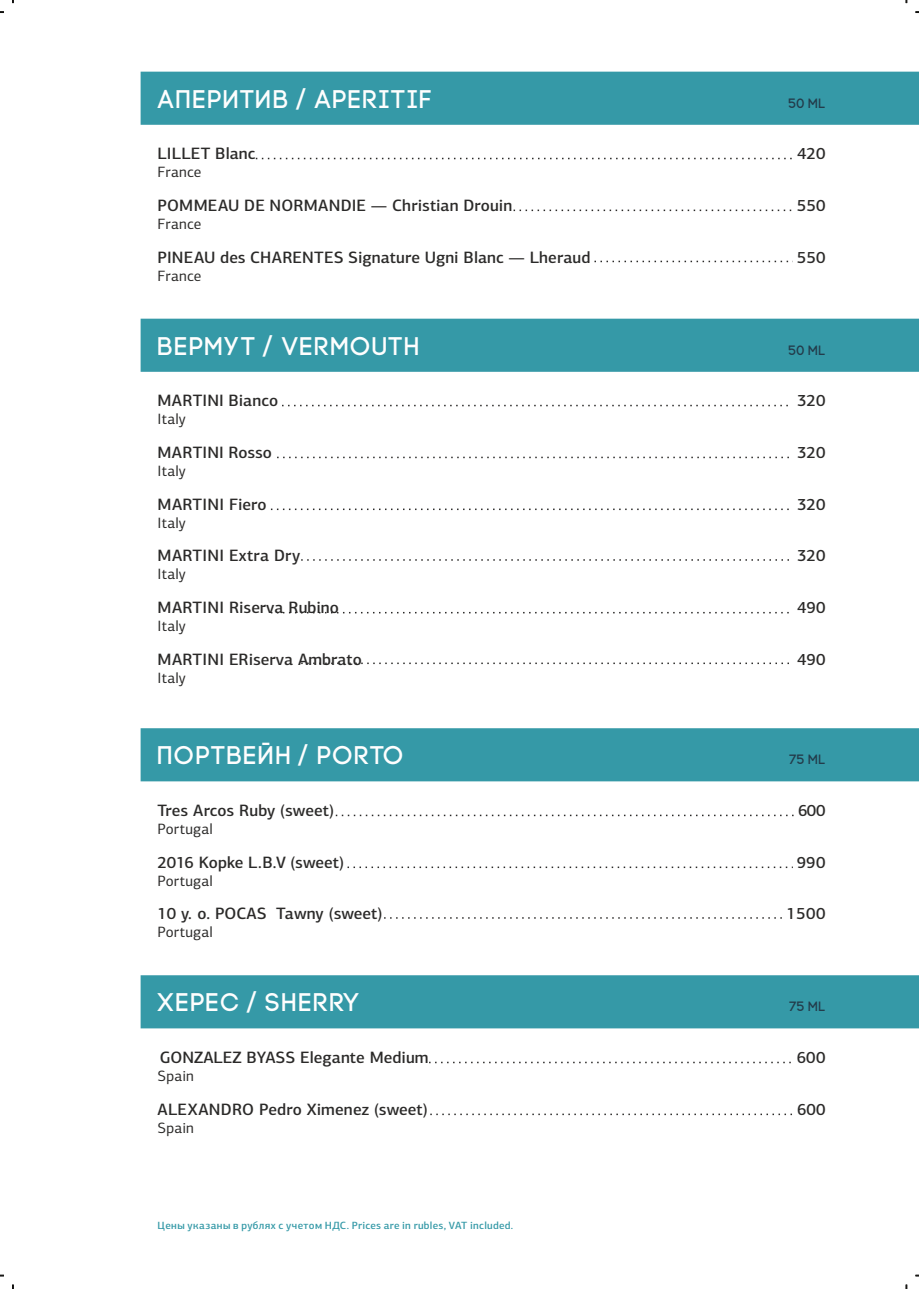
<style>
.page{position:relative;width:919px;height:1289px;background:#fff}
.page>*{position:absolute;margin:0;border:0;box-sizing:border-box;transform-origin:0 0}
.t1{font:25.5px "Code Pro";letter-spacing:.04em;color:#fefefe}
.t2{font:500 16.5px "PF Agora Sans Pro";color:#2b2a29}
.t3{font:15px "PF Agora Sans Pro";letter-spacing:.005em;color:#2b2a29}
.t4{font:13.5px "Code Pro";letter-spacing:.03em;color:#233c4b}
.t5{font:500 10.5px "PF Agora Sans Pro";letter-spacing:.03em;color:#3599a7}
</style>
<div class="page">
<div style="left:141px;top:975px;width:777px;height:53px;background:#3599a7"></div>
<div style="left:141px;top:728px;width:777px;height:53px;background:#3599a7"></div>
<div style="left:141px;top:319px;width:777px;height:53px;background:#3599a7"></div>
<div style="left:141px;top:72px;width:777px;height:53px;background:#3599a7"></div>
<svg style="left:255px;top:157px;width:537px;height:3px"></svg>
<svg style="left:513px;top:209px;width:279px;height:3px"></svg>
<svg style="left:594px;top:260px;width:199px;height:3px"></svg>
<svg style="left:282px;top:404px;width:506px;height:3px"></svg>
<svg style="left:277px;top:456px;width:512px;height:3px"></svg>
<svg style="left:270px;top:611px;width:519px;height:3px"></svg>
<svg style="left:301px;top:662px;width:488px;height:2px"></svg>
<svg style="left:335px;top:814px;width:459px;height:3px"></svg>
<svg style="left:347px;top:866px;width:446px;height:2px"></svg>
<svg style="left:384px;top:917px;width:398px;height:2px"></svg>
<svg style="left:429px;top:1061px;width:362px;height:2px"></svg>
<svg style="left:430px;top:1113px;width:362px;height:2px"></svg>
<svg style="left:270px;top:508px;width:519px;height:3px"></svg>
<svg style="left:301px;top:559px;width:488px;height:2px"></svg>
<h1 class="t1" style="left:158px;top:89px;width:276px">АПЕРИТИВ / APERITIF</h1>
<p class="t4" style="left:788px;top:98px;width:39px">50 ML</p>
<p class="t2" style="left:158px;top:147px;width:100px">LILLET Blanc</p>
<p class="t2" style="left:797px;top:147px;width:30px">420</p>
<p class="t3" style="left:158px;top:166px;width:45px">France</p>
<p class="t2" style="left:158px;top:199px;width:356px">POMMEAU DE NORMANDIE — Christian Drouin</p>
<p class="t2" style="left:796px;top:199px;width:30px">550</p>
<p class="t3" style="left:158px;top:218px;width:45px">France</p>
<p class="t2" style="left:158px;top:250px;width:434px">PINEAU des CHARENTES Signature Ugni Blanc — Lheraud</p>
<p class="t2" style="left:796px;top:250px;width:30px">550</p>
<p class="t3" style="left:158px;top:269px;width:45px">France</p>
<h1 class="t1" style="left:158px;top:335px;width:263px">ВЕРМУТ / VERMOUTH</h1>
<p class="t4" style="left:788px;top:344px;width:39px">50 ML</p>
<p class="t2" style="left:158px;top:394px;width:122px">MARTINI Bianco</p>
<p class="t2" style="left:797px;top:394px;width:30px">320</p>
<p class="t3" style="left:158px;top:413px;width:30px">Italy</p>
<p class="t2" style="left:158px;top:446px;width:116px">MARTINI Rosso</p>
<p class="t2" style="left:797px;top:446px;width:30px">320</p>
<p class="t3" style="left:158px;top:465px;width:30px">Italy</p>
<p class="t2" style="left:158px;top:497px;width:110px">MARTINI Fiero</p>
<p class="t2" style="left:797px;top:497px;width:30px">320</p>
<p class="t3" style="left:158px;top:516px;width:30px">Italy</p>
<p class="t2" style="left:158px;top:549px;width:144px">MARTINI Extra Dry</p>
<p class="t2" style="left:797px;top:549px;width:30px">320</p>
<p class="t3" style="left:158px;top:568px;width:30px">Italy</p>
<p class="t2" style="left:158px;top:600px;width:183px">MARTINI Riserva Rubino</p>
<p class="t2" style="left:797px;top:600px;width:30px">490</p>
<p class="t3" style="left:158px;top:620px;width:30px">Italy</p>
<p class="t2" style="left:158px;top:652px;width:206px">MARTINI ERiserva Ambrato</p>
<p class="t2" style="left:797px;top:652px;width:30px">490</p>
<p class="t3" style="left:158px;top:671px;width:30px">Italy</p>
<h1 class="t1" style="left:158px;top:745px;width:247px">ПОРТВЕЙН / PORTO</h1>
<p class="t4" style="left:789px;top:754px;width:38px">75 ML</p>
<p class="t2" style="left:158px;top:803px;width:178px">Tres Arcos Ruby (sweet)</p>
<p class="t2" style="left:798px;top:803px;width:29px">600</p>
<p class="t3" style="left:158px;top:822px;width:57px">Portugal</p>
<p class="t2" style="left:158px;top:855px;width:188px">2016 Kopke L.B.V (sweet)</p>
<p class="t2" style="left:796px;top:855px;width:30px">990</p>
<p class="t3" style="left:158px;top:874px;width:57px">Portugal</p>
<p class="t2" style="left:158px;top:907px;width:226px">10 y. o. POCAS Tawny (sweet)</p>
<p class="t2" style="left:786px;top:907px;width:40px">1500</p>
<p class="t3" style="left:158px;top:926px;width:57px">Portugal</p>
<h1 class="t1" style="left:158px;top:992px;width:204px">ХЕРЕС / SHERRY</h1>
<p class="t4" style="left:789px;top:1001px;width:38px">75 ML</p>
<p class="t2" style="left:160px;top:1050px;width:270px">GONZALEZ BYASS Elegante Medium</p>
<p class="t2" style="left:796px;top:1050px;width:30px">600</p>
<p class="t3" style="left:158px;top:1069px;width:38px">Spain</p>
<p class="t2" style="left:158px;top:1102px;width:272px">ALEXANDRO Pedro Ximenez (sweet)</p>
<p class="t2" style="left:797px;top:1102px;width:30px">600</p>
<p class="t3" style="left:158px;top:1121px;width:38px">Spain</p>
<p class="t5" style="left:158px;top:1220px;width:357px">Цены указаны в рублях с учетом НДС. Prices are in rubles, VAT included.</p>
</div>
